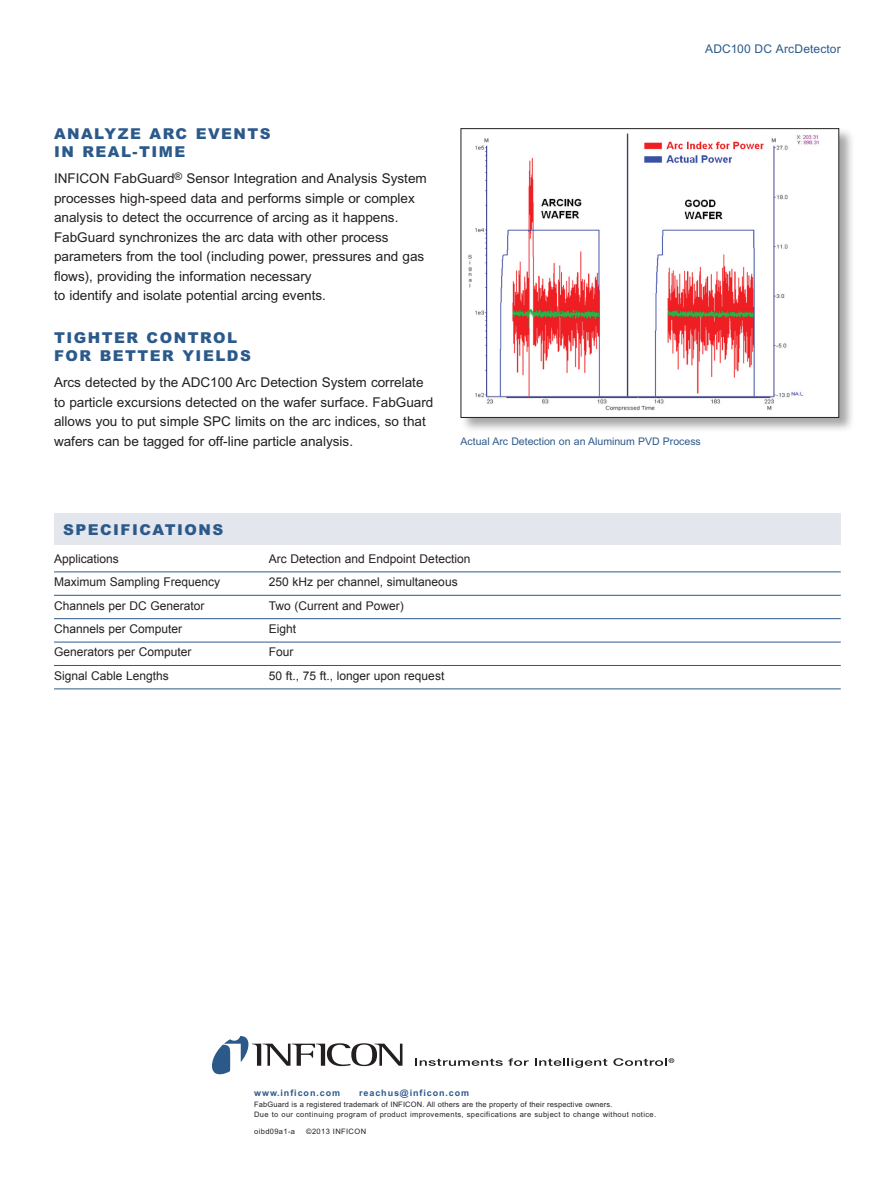
<style>
.page{position:relative;width:894px;height:1188px;background:#fff}
.page>*{position:absolute;margin:0;border:0;box-sizing:border-box;transform-origin:0 0}
.SUBHEAD{font:900 15px/18px "Arial MT Std";letter-spacing:.1em;color:#2b598a}
.COPY{font:13.5px/19.5px "Arial MT Std";color:#231f20}
.specs{font:12px "Arial";color:#231f20}
.t1{font:12px "Arial MT Std";letter-spacing:.015em;color:#2b598a}
.t2{font:10.5px "Arial MT Std";color:#2b598a}
.t3{font:700 9px "Arial";letter-spacing:.1em;color:#2b598a}
.t4{font:7.5px/10.5px "Arial MT Std";letter-spacing:.05em;color:#231f20}
</style>
<div class="page">
<hr style="left:54px;top:572px;width:786px;height:1px;background:#2b598a">
<hr style="left:54px;top:595px;width:786px;height:1px;background:#2b598a">
<hr style="left:54px;top:618px;width:786px;height:1px;background:#2b598a">
<hr style="left:54px;top:642px;width:786px;height:1px;background:#2b598a">
<hr style="left:54px;top:665px;width:786px;height:1px;background:#2b598a">
<hr style="left:54px;top:689px;width:786px;height:1px;background:#2b598a">
<div style="left:54px;top:513px;width:786px;height:31px;background:#e4e6ee"></div>
<svg style="left:212px;top:1036px;width:190px;height:38px"></svg>
<svg style="left:415px;top:1058px;width:87px;height:8px"></svg>
<svg style="left:508px;top:1058px;width:20px;height:8px"></svg>
<svg style="left:535px;top:1058px;width:72px;height:10px"></svg>
<svg style="left:613px;top:1058px;width:61px;height:8px"></svg>
<div style="left:459px;top:128px;width:395px;height:306px;background:#231f20;opacity:.4"></div>
<div style="left:461px;top:129px;width:377px;height:288px;background:#fff"></div>
<img style="left:468px;top:133px;width:351px;height:278px">
<div style="left:460px;top:128px;width:378px;height:290px;border:1px solid #231f20"></div>
<p class="t1" style="left:704px;top:42px;width:137px">ADC100 DC ArcDetector</p>
<p class="SUBHEAD" style="left:54px;top:124px;width:218px">ANALYZE ARC EVENTS<br>IN REAL-TIME</p>
<p class="COPY" style="left:54px;top:169px;width:374px">INFICON FabGuard<sup>®</sup> Sensor Integration and Analysis System processes high-speed data and performs simple or complex analysis to detect the occurrence of arcing as it happens.<br>FabGuard synchronizes the arc data with other process parameters from the tool (including power, pressures and gas flows), providing the information necessary<br>to identify and isolate potential arcing events.</p>
<p class="SUBHEAD" style="left:54px;top:328px;width:198px">TIGHTER CONTROL<br>FOR BETTER YIELDS</p>
<p class="COPY" style="left:54px;top:373px;width:381px">Arcs detected by the ADC100 Arc Detection System correlate to particle excursions detected on the wafer surface. FabGuard allows you to put simple SPC limits on the arc indices, so that wafers can be tagged for off-line particle analysis.</p>
<p class="t2" style="left:460px;top:436px;width:242px">Actual Arc Detection on an Aluminum PVD Process</p>
<p class="SUBHEAD" style="left:63px;top:520px;width:162px">SPECIFICATIONS</p>
<p class="specs" style="left:54px;top:551px;width:66px">Applications</p>
<p class="specs" style="left:268px;top:551px;width:203px">Arc Detection and Endpoint Detection</p>
<p class="specs" style="left:54px;top:574px;width:168px">Maximum Sampling Frequency</p>
<p class="specs" style="left:268px;top:574px;width:190px">250 kHz per channel, simultaneous</p>
<p class="specs" style="left:54px;top:598px;width:152px">Channels per DC Generator</p>
<p class="specs" style="left:268px;top:598px;width:137px">Two (Current and Power)</p>
<p class="specs" style="left:54px;top:621px;width:130px">Channels per Computer</p>
<p class="specs" style="left:268px;top:621px;width:29px">Eight</p>
<p class="specs" style="left:54px;top:644px;width:139px">Generators per Computer</p>
<p class="specs" style="left:268px;top:644px;width:26px">Four</p>
<p class="specs" style="left:54px;top:668px;width:116px">Signal Cable Lengths</p>
<p class="specs" style="left:268px;top:668px;width:177px">50 ft., 75 ft., longer upon request</p>
<p class="t3" style="left:254px;top:1088px;width:87px">www.inficon.com</p>
<p class="t3" style="left:359px;top:1088px;width:111px">reachus@inficon.com</p>
<p class="t4" style="left:254px;top:1099px;width:403px">FabGuard is a registered trademark of INFICON. All others are the property of their respective owners.<br>Due to our continuing program of product improvements, specifications are subject to change without notice.</p>
<p class="t4" style="left:254px;top:1126px;width:42px">oibd09a1-a</p>
<p class="t4" style="left:306px;top:1126px;width:61px">©2013 INFICON</p>
</div>
